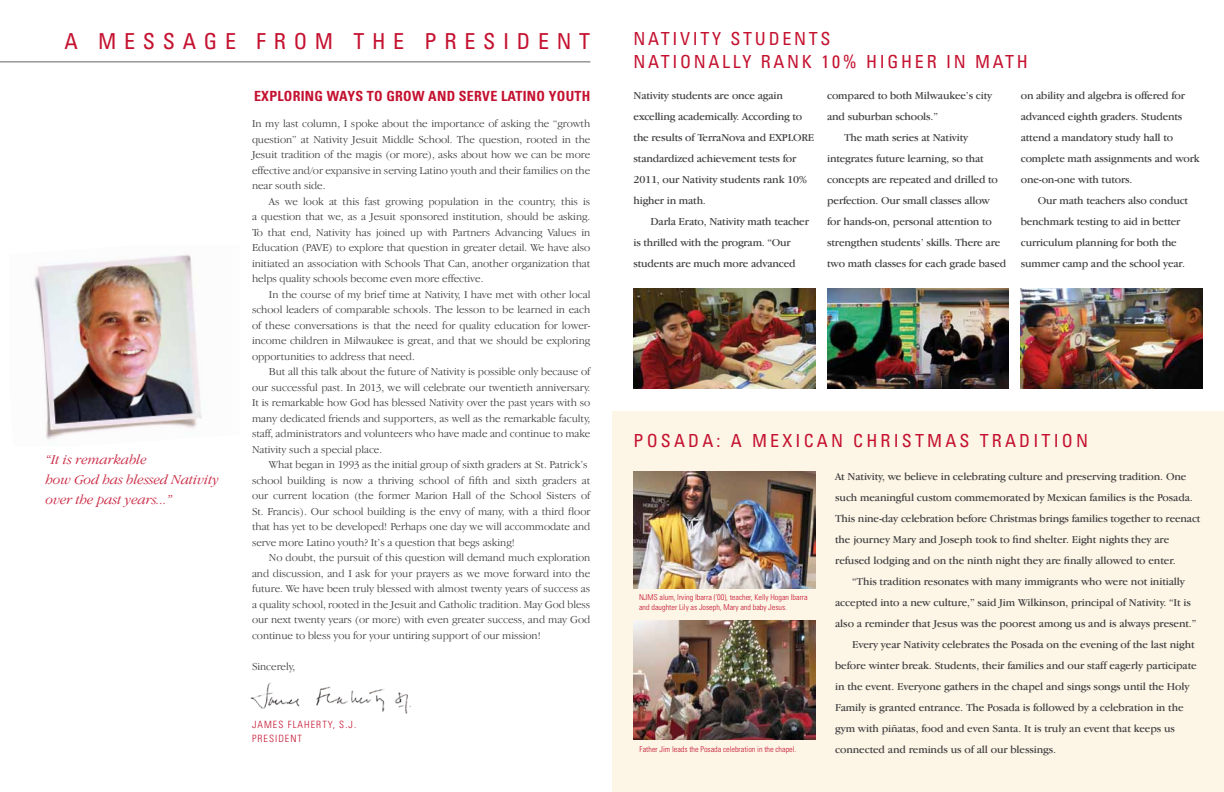
<style>
.page{position:relative;width:1224px;height:792px;background:#fff}
.page>*{position:absolute;margin:0;border:0;box-sizing:border-box;transform-origin:0 0}
.t1{font:condensed 22px "Univers LT Std";letter-spacing:.35em;color:#c41230}
.t2{font:condensed 18px/23px "Univers LT Std";letter-spacing:.15em;color:#c41230}
.t3{font:condensed 18px "Univers LT Std";letter-spacing:.175em;color:#c41230}
.t4{font:italic 300 14px/20px "Garamond IT Cby BT";letter-spacing:-.005em;color:#ca2a45}
.t5{font:700 condensed 14px "Univers LT Std";letter-spacing:.02em;color:#c41230}
.t6{font:300 11px/15.5px "Garamond IT Cby BT";letter-spacing:-.005em;color:#414042;text-align:justify}
.t7{font:11px/21px "Garamond IT Cby BT";letter-spacing:-.015em;color:#414042}
.t8{font:300 condensed 10px/14px "Univers LT Std";letter-spacing:.105em;color:#c41230}
.t9{font:300 condensed 8px/9.6px "Univers LT Std";color:#c41230}
</style>
<div class="page">
<div style="left:612px;top:411px;width:612px;height:381px;background:#fdf6e6"></div>
<hr style="left:0;top:61px;width:590px;height:1px;background:#636466">
<img style="left:34px;top:253px;width:168px;height:187px">
<img style="left:634px;top:472px;width:181px;height:116px">
<img style="left:634px;top:621px;width:181px;height:118px">
<img style="left:634px;top:289px;width:181px;height:100px">
<img style="left:827px;top:289px;width:182px;height:100px">
<img style="left:1021px;top:289px;width:181px;height:100px">
<img style="left:250px;top:682px;width:161px;height:32px">
<h1 class="t1" style="left:64px;top:27px;width:98px">A MESSAG</h1>
<h1 class="t1" style="left:225px;top:27px;width:367px">E FR OM THE PR ESI DEN T</h1>
<p class="t4" style="left:46px;top:449px;width:175px">“It is remarkable<br>how God has blessed Nativity over the past years...”</p>
<p class="t5" style="left:254px;top:88px;width:338px">EXPLORING WAYS TO GROW AND SERVE LATINO YOUTH</p>
<p class="t6" style="left:252px;top:116px;width:340px">In my last column, I spoke about the importance of asking the “growth question” at Nativity Jesuit Middle School. The question, rooted in the Jesuit tradition of the magis (or more), asks about how we can be more effective and/or expansive in serving Latino youth and their families on the near south side.</p>
<p class="t6" style="left:252px;top:193px;width:340px;text-indent:17px">As we look at this fast growing population in the country, this is a question that we, as a Jesuit sponsored institution, should be asking.<br>To that end, Nativity has joined up with Partners Advancing Values in Education (PAVE) to explore that question in greater detail. We have also initiated an association with Schools That Can, another organization that helps quality schools become even more effective.</p>
<p class="t6" style="left:252px;top:286px;width:340px;text-indent:17px">In the course of my brief time at Nativity, I have met with other local school leaders of comparable schools. The lesson to be learned in each of these conversations is that the need for quality education for lower&shy;income children in Milwaukee is great, and that we should be exploring opportunities to address that need.</p>
<p class="t6" style="left:252px;top:364px;width:340px;text-indent:17px">But all this talk about the future of Nativity is possible only because of our successful past. In 2013, we will celebrate our twentieth anniversary.<br>It is remarkable how God has blessed Nativity over the past years with so many dedicated friends and supporters, as well as the remarkable faculty, staff, administrators and volunteers who have made and continue to make Nativity such a special place.</p>
<p class="t6" style="left:252px;top:457px;width:340px;text-align:left;text-indent:17px">What began in 1993 as the initial group of sixth graders at St. Patrick’s school building is now a thriving school of fifth and sixth graders at our current location (the former Marion Hall of the School Sisters of St. Francis). Our school building is the envy of many, with a third floor that has yet to be developed! Perhaps one day we will accommodate and serve more Latino youth? It’s a question that begs asking!</p>
<p class="t6" style="left:252px;top:550px;width:340px;text-indent:17px">No doubt, the pursuit of this question will demand much exploration and discussion, and I ask for your prayers as we move forward into the future. We have been truly blessed with almost twenty years of success as a quality school, rooted in the Jesuit and Catholic tradition. May God bless our next twenty years (or more) with even greater success, and may God continue to bless you for your untiring support of our mission!</p>
<p class="t6" style="left:252px;top:658px;width:45px">Sincerely,</p>
<p class="t8" style="left:252px;top:717px;width:106px">James Flaherty, S.J.<br>President</p>
<h2 class="t2" style="left:634px;top:27px;width:244px">NATI VI TY STUDENTS<br>NATI ONALLY RAN K 10% HIG</h2>
<h2 class="t2" style="left:901px;top:50px;width:128px">HER IN MATH</h2>
<p class="t7" style="left:634px;top:85px;width:182px">Nativity students are once again excelling academically. According to the results of TerraNova and EXPLORE standardized achievement tests for<br>2011, our Nativity students rank 10% higher in math.</p>
<p class="t7" style="left:634px;top:211px;width:177px;text-indent:17px">Darla Erato, Nativity math teacher is thrilled with the program. “Our students are much more advanced</p>
<p class="t7" style="left:827px;top:85px;width:166px">compared to both Milwaukee’s city</p>
<p class="t7" style="left:827px;top:106px;width:112px">and suburban schools.”</p>
<p class="t7" style="left:844px;top:127px;width:125px">The math series at Nativity</p>
<p class="t7" style="left:827px;top:148px;width:158px">integrates future learning, so that</p>
<p class="t7" style="left:827px;top:169px;width:172px">concepts are repeated and drilled to</p>
<p class="t7" style="left:827px;top:190px;width:164px">perfection. Our small classes allow</p>
<p class="t7" style="left:827px;top:211px;width:166px">for hands-on, personal attention to</p>
<p class="t7" style="left:827px;top:232px;width:175px">strengthen students’ skills. There are</p>
<p class="t7" style="left:827px;top:253px;width:181px">two math classes for each grade based</p>
<p class="t7" style="left:1021px;top:85px;width:180px">on ability and algebra is offered for advanced eighth graders. Students attend a mandatory study hall to complete math assignments and work one-on-one with tutors.</p>
<p class="t7" style="left:1021px;top:190px;width:169px;text-indent:17px">Our math teachers also conduct benchmark testing to aid in better curriculum planning for both the summer camp and the school year.</p>
<h2 class="t3" style="left:634px;top:429px;width:197px">POSA DA : A M EXI CAN</h2>
<h2 class="t2" style="left:853px;top:429px;width:38px">CHRIS</h2>
<h2 class="t2" style="left:915px;top:429px;width:43px">TMAS</h2>
<h2 class="t2" style="left:980px;top:429px;width:13px">TRA</h2>
<h2 class="t2" style="left:1019px;top:429px;width:67px">DI TI ON</h2>
<p class="t9" style="left:639px;top:592px;width:170px">NJMS alum, I rving I barra (’00), teacher, Kelly Hogan I barra and daughter Lily as Joseph, Mary and baby Jesus.</p>
<p class="t9" style="left:640px;top:744px;width:158px">Father Jim leads the Posada celebration in the chapel.</p>
<p class="t7" style="left:835px;top:466px;width:367px">At Nativity, we believe in celebrating culture and preserving tradition. One such meaningful custom commemorated by Mexican families is the Posada.<br>This nine-day celebration before Christmas brings families together to reenact the journey Mary and Joseph took to find shelter. Eight nights they are refused lodging and on the ninth night they are finally allowed to enter.</p>
<p class="t7" style="left:852px;top:571px;width:334px">“This tradition resonates with many immigrants who were not initially</p>
<p class="t7" style="left:835px;top:592px;width:357px">accepted into a new culture,” said Jim Wilkinson, principal of Nativity. “It is</p>
<p class="t7" style="left:835px;top:613px;width:363px">also a reminder that Jesus was the poorest among us and is always present.”</p>
<p class="t7" style="left:852px;top:634px;width:344px">Every year Nativity celebrates the Posada on the evening of the last night</p>
<p class="t7" style="left:835px;top:655px;width:363px">before winter break. Students, their families and our staff eagerly participate</p>
<p class="t7" style="left:835px;top:676px;width:356px">in the event. Everyone gathers in the chapel and sings songs until the Holy</p>
<p class="t7" style="left:835px;top:697px;width:350px">Family is granted entrance. The Posada is followed by a celebration in the</p>
<p class="t7" style="left:835px;top:718px;width:341px">gym with piñatas, food and even Santa. It is truly an event that keeps us</p>
<p class="t7" style="left:835px;top:739px;width:223px">connected and reminds us of all our blessings.</p>
</div>
